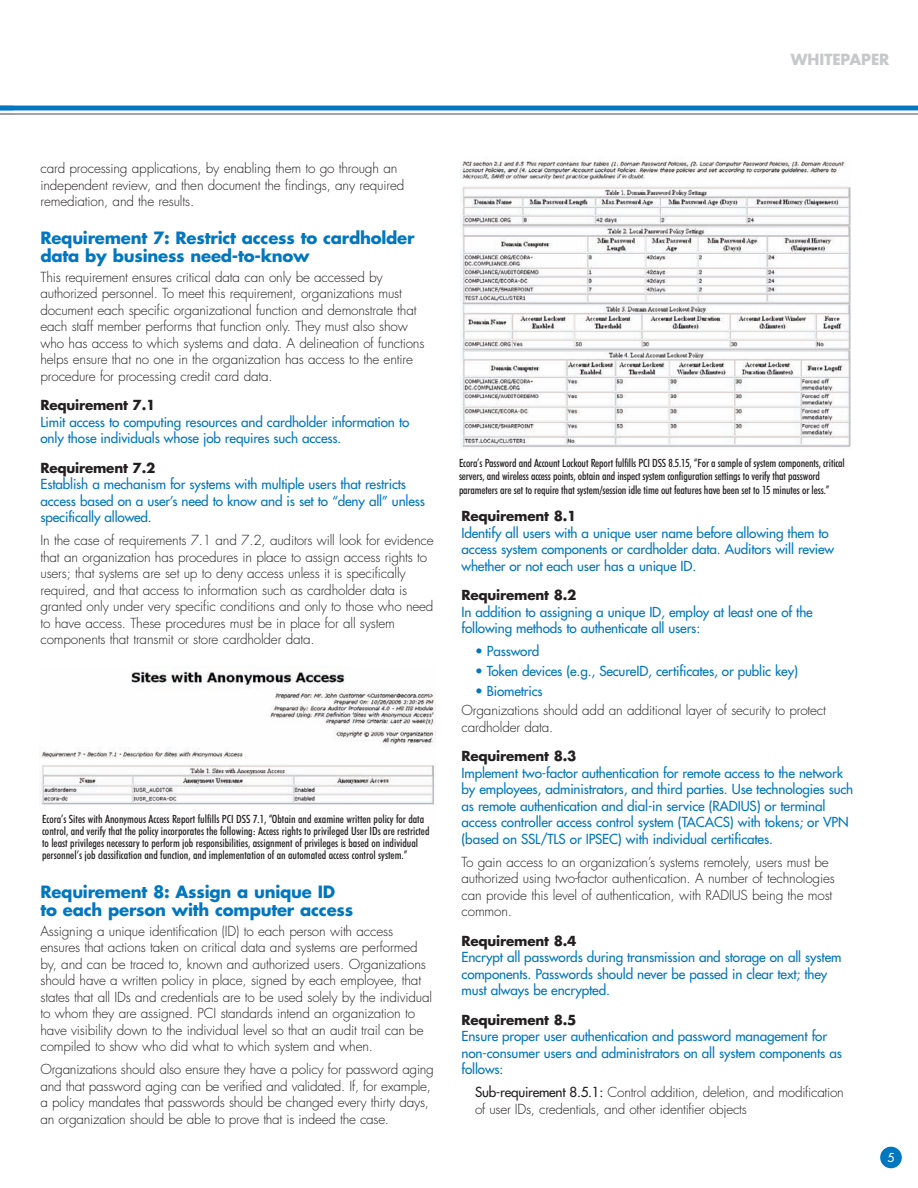
<style>
.page{position:relative;width:918px;height:1188px;background:#fff}
.page>*{position:absolute;margin:0;border:0;box-sizing:border-box;transform-origin:0 0}
.t1{font:700 16.5px/18px "Futura";letter-spacing:-.015em;color:#0077c0}
.t2{font:700 15px "Futura";color:#c7c8ca}
.t3{font:300 13.5px/16.5px "Futura";letter-spacing:-.015em;color:#231f20}
.t4{font:13.5px/16.5px "Futura";letter-spacing:-.01em;color:#0077c0}
.t5{font:700 13.5px "Futura";letter-spacing:-.015em;color:#231f20}
.t6{font:12px "Futura";color:#fff}
.t7{font:500 condensed 11.4px/12px "Futura BT";color:#231f20}
.s1{font-weight:400}
</style>
<div class="page">
<div style="left:880px;top:1147px;width:22px;height:21px;background:#0077c0;border-radius:50%"></div>
<hr style="left:0;top:113px;width:918px;height:2px;background:#9d9fa2">
<hr style="left:0;top:106px;width:918px;height:4px;background:#0077c0">
<img style="left:39px;top:671px;width:397px;height:134px">
<img style="left:460px;top:161px;width:390px;height:287px">
<p class="t2" style="left:791px;top:52px;width:100px">WHITEPAPER</p>
<p class="t3" style="left:40px;top:161px;width:365px">card processing applications, by enabling them to go through an independent review, and then document the findings, any required remediation, and the results.</p>
<p class="t1" style="left:40px;top:230px;width:376px">Requirement 7: Restrict access to cardholder data by business need-to-know</p>
<p class="t3" style="left:40px;top:270px;width:385px">This requirement ensures critical data can only be accessed by authorized personnel. To meet this requirement, organizations must document each specific organizational function and demonstrate that each staff member performs that function only. They must also show who has access to which systems and data. A delineation of functions helps ensure that no one in the organization has access to the entire procedure for processing credit card data.</p>
<p class="t5" style="left:40px;top:399px;width:116px">Requirement 7.1</p>
<p class="t4" style="left:40px;top:414px;width:370px">Limit access to computing resources and cardholder information to only those individuals whose job requires such access.</p>
<p class="t5" style="left:40px;top:462px;width:116px">Requirement 7.2</p>
<p class="t4" style="left:40px;top:477px;width:386px">Establish a mechanism for systems with multiple users that restricts access based on a user’s need to know and is set to “deny all” unless specifically allowed.</p>
<p class="t3" style="left:40px;top:533px;width:395px">In the case of requirements 7.1 and 7.2, auditors will look for evidence that an organization has procedures in place to assign access rights to users; that systems are set up to deny access unless it is specifically required, and that access to information such as cardholder data is granted only under very specific conditions and only to those who need to have access. These procedures must be in place for all system components that transmit or store cardholder data.</p>
<p class="t7" style="left:42px;top:814px;width:389px">Ecora’s Sites with Anonymous Access Report fulfills PCI DSS 7.1, “Obtain and examine written policy for data control, and verify that the policy incorporates the following: Access rights to privileged User IDs are restricted to least privileges necessary to perform job responsibilities, assignment of privileges is based on individual personnel’s job classification and function, and implementation of an automated access control system.”</p>
<p class="t1" style="left:40px;top:885px;width:314px">Requirement 8: Assign a unique ID to each person with computer access</p>
<p class="t3" style="left:40px;top:924px;width:393px">Assigning a unique identification (ID) to each person with access ensures that actions taken on critical data and systems are performed by, and can be traced to, known and authorized users. Organizations should have a written policy in place, signed by each employee, that states that all IDs and credentials are to be used solely by the individual to whom they are assigned. PCI standards intend an organization to have visibility down to the individual level so that an audit trail can be compiled to show who did what to which system and when.</p>
<p class="t3" style="left:40px;top:1062px;width:395px">Organizations should also ensure they have a policy for password aging and that password aging can be verified and validated. If, for example, a policy mandates that passwords should be changed every thirty days, an organization should be able to prove that is indeed the case.</p>
<p class="t7" style="left:459px;top:457px;width:387px;line-height:13.5px">Ecora’s Password and Account Lockout Report fulfills PCI DSS 8.5.15, “For a sample of system components, critical servers, and wireless access points, obtain and inspect system configuration settings to verify that password parameters are set to require that system/session idle time out features have been set to 15 minutes or less.”</p>
<p class="t5" style="left:462px;top:510px;width:116px">Requirement 8.1</p>
<p class="t4" style="left:462px;top:525px;width:374px">Identify all users with a unique user name before allowing them to access system components or cardholder data. Auditors will review whether or not each user has a unique ID.</p>
<p class="t5" style="left:462px;top:589px;width:116px">Requirement 8.2</p>
<p class="t4" style="left:462px;top:604px;width:353px">In addition to assigning a unique ID, employ at least one of the following methods to authenticate all users:</p>
<p class="t4" style="left:475px;top:644px;width:66px">• Password</p>
<p class="t4" style="left:475px;top:664px;width:325px">• Token devices (e.g., SecureID, certificates, or public key)</p>
<p class="t4" style="left:475px;top:683px;width:69px">• Biometrics</p>
<p class="t3" style="left:462px;top:703px;width:366px">Organizations should add an additional layer of security to protect cardholder data.</p>
<p class="t5" style="left:462px;top:750px;width:116px">Requirement 8.3</p>
<p class="t4" style="left:462px;top:766px;width:393px">Implement two-factor authentication for remote access to the network by employees, administrators, and third parties. Use technologies such as remote authentication and dial-in service (RADIUS) or terminal access controller access control system (TACACS) with tokens; or VPN (based on SSL/TLS or IPSEC) with individual certificates.</p>
<p class="t3" style="left:462px;top:855px;width:375px">To gain access to an organization’s systems remotely, users must be authorized using two-factor authentication. A number of technologies can provide this level of authentication, with RADIUS being the most common.</p>
<p class="t5" style="left:462px;top:935px;width:116px">Requirement 8.4</p>
<p class="t4" style="left:462px;top:950px;width:381px">Encrypt all passwords during transmission and storage on all system components. Passwords should never be passed in clear text; they must always be encrypted.</p>
<p class="t5" style="left:462px;top:1014px;width:116px">Requirement 8.5</p>
<p class="t4" style="left:462px;top:1029px;width:382px">Ensure proper user authentication and password management for non-consumer users and administrators on all system components as follows:</p>
<p class="t3" style="left:475px;top:1085px;width:370px"><span class="s1">Sub-requirement 8.5.1:</span> Control addition, deletion, and modification of user IDs, credentials, and other identifier objects</p>
<p class="t6" style="left:888px;top:1152px;width:8px">5</p>
</div>
